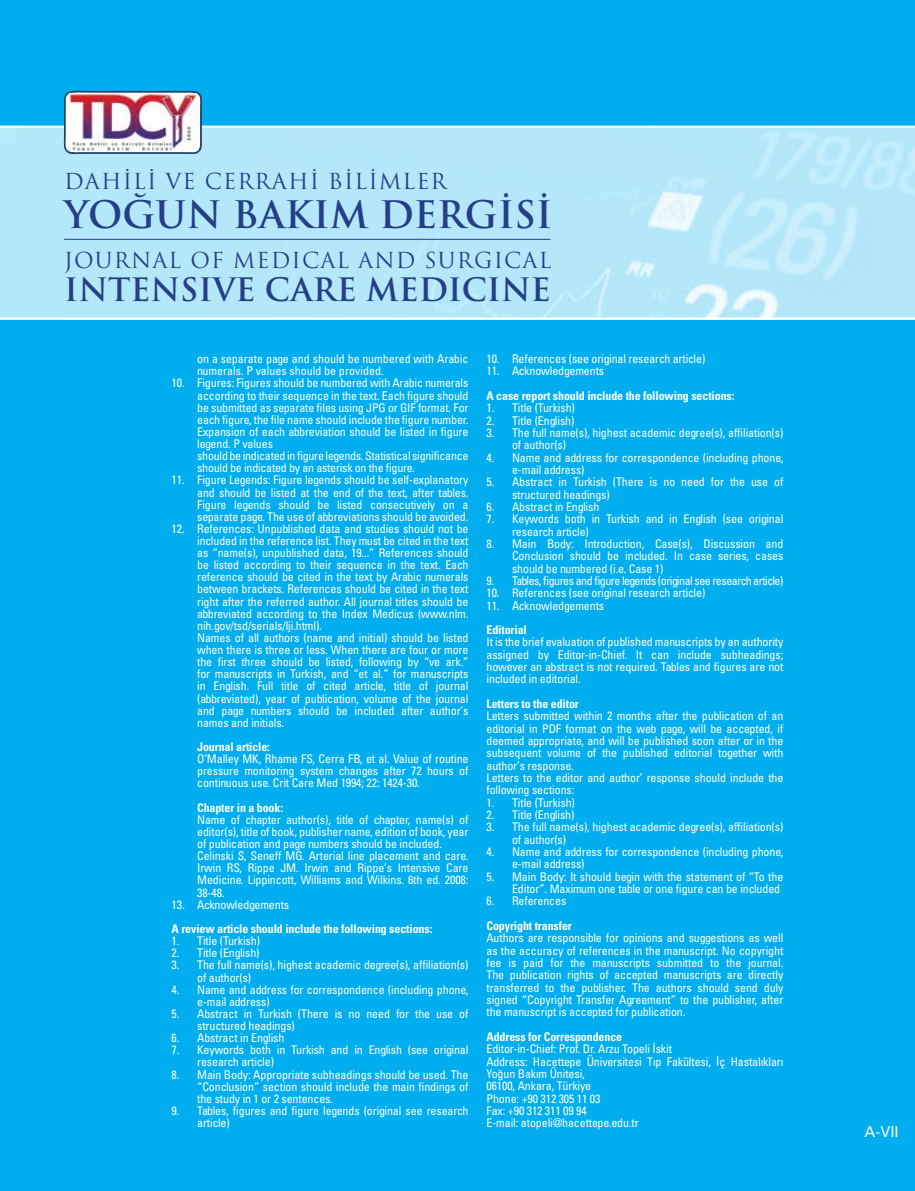
<style>
.page{position:relative;width:915px;height:1191px;background:#fff}
.page>*{position:absolute;margin:0;border:0;box-sizing:border-box;transform-origin:0 0}
.t1{font:700 36.9px "Trajan Pro";color:#243e87}
.t2{font:700 31.5px "Trajan Pro";color:#243e87}
.t3{font:21.45px "Trajan Pro";letter-spacing:.05em;color:#243e87}
.t4{font:15px "Univers Tr";color:#fff}
.t5{font:12px/12.1px "Univers Condensed Tr";letter-spacing:-.01em;color:#fff}
.t6{font:12px "Univers Cond Bd Tr";letter-spacing:-.01em;color:#fff}
.t7{font:12px "Univers Condensed Tr";letter-spacing:-.04em;color:#fff}
</style>
<div class="page">
<div style="left:0;top:0;width:914px;height:1191px;background:#00aeef"></div>
<img style="left:0;top:128px;width:914px;height:192px">
<hr style="left:0;top:126px;width:914px;height:2px;background:#fff">
<hr style="left:0;top:317px;width:914px;height:2px;background:#fff">
<svg style="left:63px;top:90px;width:139px;height:65px;background:#85abc3"></svg>
<img style="left:69px;top:94px;width:127px;height:57px">
<hr style="left:64px;top:239px;width:486px;height:1px;background:#243e87">
<h3 class="t3" style="left:64px;top:168px;width:384px">DAHİLİ VE CERRAHİ BİLİMLER</h3>
<h1 class="t1" style="left:64px;top:192px;width:489px">YOĞUN BAKIM DERGİSİ</h1>
<h3 class="t3" style="left:64px;top:247px;width:488px">JOURNAL OF MEDICAL AND SURGICAL</h3>
<h2 class="t2" style="left:64px;top:270px;width:488px">INTENSIVE CARE MEDICINE</h2>
<p class="t5" style="left:197px;top:352px;width:273px">on a separate page and should be numbered with Arabic numerals. P values should be provided.</p>
<p class="t5" style="left:197px;top:377px;width:273px;text-indent:-26px">10. Figures: Figures should be numbered with Arabic numerals according to their sequence in the text. Each figure should be submitted as separate files using JPG or GIF format. For each figure, the file name should include the figure number.<br>Expansion of each abbreviation should be listed in figure legend. P values<br>should be indicated in figure legends. Statistical significance should be indicated by an asterisk on the figure.</p>
<p class="t5" style="left:197px;top:474px;width:273px;text-align:justify;text-indent:-26px">11. Figure Legends: Figure legends should be self-explanatory and should be listed at the end of the text, after tables.<br>Figure legends should be listed consecutively on a separate page. The use of abbreviations should be avoided.</p>
<p class="t5" style="left:197px;top:522px;width:273px;text-indent:-26px">12. References: Unpublished data and studies should not be included in the reference list. They must be cited in the text as “name(s), unpublished data, 19...” References should be listed according to their sequence in the text. Each reference should be cited in the text by Arabic numerals between brackets. References should be cited in the text right after the referred author. All journal titles should be abbreviated according to the Index Medicus (www.nlm. nih.gov/tsd/serials/lji.html).<br>Names of all authors (name and initial) should be listed when there is three or less. When there are four or more the first three should be listed, following by “ve ark.” for manuscripts in Turkish, and “et al.” for manuscripts in English. Full title of cited article, title of journal (abbreviated), year of publication, volume of the journal and page numbers should be included after author’s names and initials.</p>
<p class="t6" style="left:197px;top:739px;width:74px">Journal article:</p>
<p class="t5" style="left:197px;top:752px;width:273px;text-align:justify">O’Malley MK, Rhame FS, Cerra FB, et al. Value of routine pressure monitoring system changes after 72 hours of continuous use. Crit Care Med 1994; 22: 1424-30.</p>
<p class="t6" style="left:197px;top:800px;width:87px">Chapter in a book:</p>
<p class="t5" style="left:197px;top:813px;width:273px">Name of chapter author(s), title of chapter, name(s) of editor(s), title of book, publisher name, edition of book, year of publication and page numbers should be included.<br>Celinski S, Seneff MG. Arterial line placement and care.<br>Irwin RS, Rippe JM. Irwin and Rippe’s Intensive Care Medicine. Lippincott, Williams and Wilkins. 6th ed. 2008:<br>38-48.</p>
<p class="t5" style="left:171px;top:898px;width:119px">13. Acknowledgements</p>
<p class="t6" style="left:171px;top:921px;width:262px">A review article should include the following sections:</p>
<p class="t5" style="left:171px;top:934px;width:90px">1. Title (Turkish)</p>
<p class="t5" style="left:171px;top:946px;width:89px">2. Title (English)</p>
<p class="t5" style="left:197px;top:958px;width:273px;text-indent:-26px">3. The full name(s), highest academic degree(s), affiliation(s) of author(s)</p>
<p class="t5" style="left:197px;top:983px;width:273px;text-indent:-26px">4. Name and address for correspondence (including phone, e-mail address)</p>
<p class="t5" style="left:197px;top:1007px;width:273px;text-indent:-26px">5. Abstract in Turkish (There is no need for the use of structured headings)</p>
<p class="t5" style="left:171px;top:1031px;width:114px">6. Abstract in English</p>
<p class="t5" style="left:197px;top:1043px;width:273px;text-indent:-26px">7. Keywords both in Turkish and in English (see original research article)</p>
<p class="t5" style="left:197px;top:1067px;width:273px;text-align:justify;text-indent:-26px">8. Main Body: Appropriate subheadings should be used. The “Conclusion” section should include the main findings of the study in 1 or 2 sentences.</p>
<p class="t5" style="left:197px;top:1104px;width:273px;text-indent:-26px">9. Tables, figures and figure legends (original see research article)</p>
<p class="t5" style="left:486px;top:352px;width:220px">10. References (see original research article)</p>
<p class="t5" style="left:486px;top:364px;width:119px">11. Acknowledgements</p>
<p class="t6" style="left:486px;top:388px;width:249px">A case report should include the following sections:</p>
<p class="t5" style="left:486px;top:401px;width:90px">1. Title (Turkish)</p>
<p class="t5" style="left:486px;top:414px;width:89px">2. Title (English)</p>
<p class="t5" style="left:512px;top:426px;width:273px;text-indent:-26px">3. The full name(s), highest academic degree(s), affiliation(s) of author(s)</p>
<p class="t5" style="left:512px;top:451px;width:273px;text-indent:-26px">4. Name and address for correspondence (including phone, e-mail address)</p>
<p class="t5" style="left:512px;top:475px;width:273px;text-indent:-26px">5. Abstract in Turkish (There is no need for the use of structured headings)</p>
<p class="t5" style="left:486px;top:500px;width:114px">6. Abstract in English</p>
<p class="t5" style="left:512px;top:512px;width:273px;text-indent:-26px">7. Keywords both in Turkish and in English (see original research article)</p>
<p class="t5" style="left:512px;top:537px;width:273px;text-align:justify;text-indent:-26px">8. Main Body: Introduction, Case(s), Discussion and Conclusion should be included. In case series, cases should be numbered (i.e. Case 1)</p>
<p class="t7" style="left:486px;top:573px;width:298px">9. Tables, figures and figure legends (original see research article)</p>
<p class="t5" style="left:486px;top:586px;width:220px">10. References (see original research article)</p>
<p class="t5" style="left:486px;top:599px;width:119px">11. Acknowledgements</p>
<p class="t6" style="left:486px;top:622px;width:42px">Editorial</p>
<p class="t5" style="left:486px;top:635px;width:298px;text-align:justify">It is the brief evaluation of published manuscripts by an authority assigned by Editor-in-Chief. It can include subheadings; however an abstract is not required. Tables and figures are not included in editorial.</p>
<p class="t6" style="left:486px;top:696px;width:94px">Letters to the editor</p>
<p class="t5" style="left:486px;top:709px;width:298px">Letters submitted within 2 months after the publication of an editorial in PDF format on the web page, will be accepted, if deemed appropriate, and will be published soon after or in the subsequent volume of the published editorial together with author’s response.<br>Letters to the editor and author’ response should include the following sections:</p>
<p class="t5" style="left:486px;top:796px;width:90px">1. Title (Turkish)</p>
<p class="t5" style="left:486px;top:808px;width:89px">2. Title (English)</p>
<p class="t5" style="left:512px;top:820px;width:273px;text-indent:-26px">3. The full name(s), highest academic degree(s), affiliation(s) of author(s)</p>
<p class="t5" style="left:512px;top:845px;width:273px;text-indent:-26px">4. Name and address for correspondence (including phone, e-mail address)</p>
<p class="t5" style="left:486px;top:870px;width:298px;text-align:right">5. Main Body: It should begin with the statement of “To the<br>Editor”. Maximum one table or one figure can be included</p>
<p class="t5" style="left:486px;top:894px;width:81px">6. References</p>
<p class="t6" style="left:486px;top:918px;width:87px">Copyright transfer</p>
<p class="t5" style="left:486px;top:931px;width:298px;text-align:justify">Authors are responsible for opinions and suggestions as well as the accuracy of references in the manuscript. No copyright fee is paid for the manuscripts submitted to the journal.<br>The publication rights of accepted manuscripts are directly transferred to the publisher. The authors should send duly signed “Copyright Transfer Agreement” to the publisher, after the manuscript is accepted for publication.</p>
<p class="t6" style="left:486px;top:1029px;width:137px">Address for Correspondence</p>
<p class="t5" style="left:486px;top:1042px;width:298px">Editor-in-Chief: Prof. Dr. Arzu Topeli İskit<br>Address: Hacettepe Üniversitesi Tıp Fakültesi, İç Hastalıkları Yoğun Bakım Ünitesi,<br>06100, Ankara, Türkiye<br>Phone: +90 312 305 11 03<br>Fax: +90 312 311 09 94<br>E-mail: atopeli@hacettepe.edu.tr</p>
<p class="t4" style="left:864px;top:1122px;width:36px">A-VII</p>
</div>
